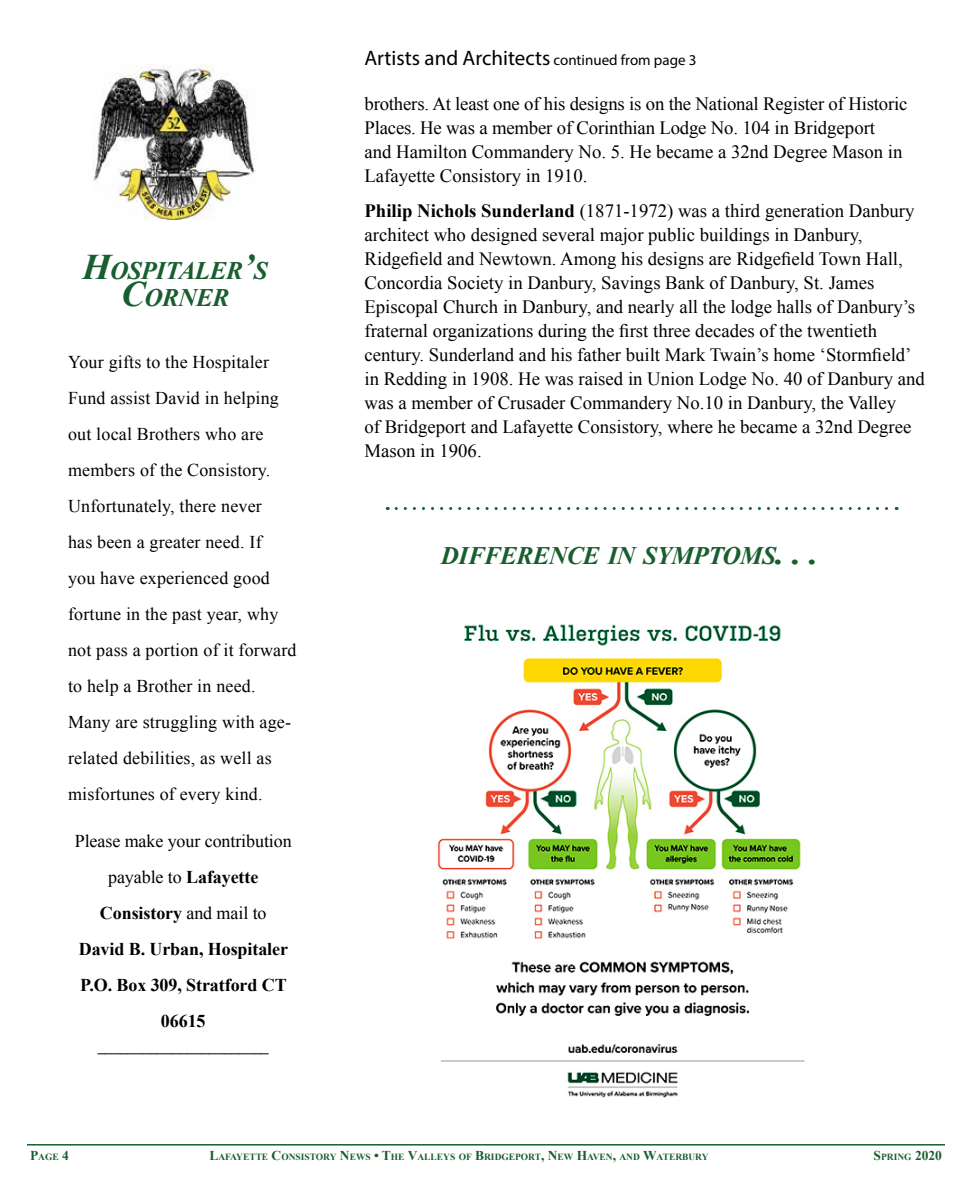
<style>
.page{position:relative;width:972px;height:1188px;background:#fff}
.page>*{position:absolute;margin:0;border:0;box-sizing:border-box;transform-origin:0 0}
.t1{font:italic 700 25.2px/27px "Times New Roman";letter-spacing:-.02em;color:#185e2f;text-align:center}
.t2{font:21px "Myriad Pro";color:#000}
.t3{font:18.75px/24px "Times New Roman";color:#000}
.t4{font:18px/36px "Times New Roman";letter-spacing:.01em;color:#000}
.t5{font:700 18px/36px "Times New Roman";letter-spacing:-.005em;color:#000;text-align:center}
.t6{font:700 15px "Times New Roman";color:#000}
.t7{font:700 13.5px "Times New Roman";color:#185e2f}
.t8{font:700 9.45px "Times New Roman";color:#185e2f}
.s1{font-size:36px}
.s2{font-weight:400}
.s3{font-size:15px}
.s4{font-weight:700}
.s5{font-size:13.5px}
.s6{font-size:9.45px}
</style>
<div class="page">
<hr style="left:27px;top:1144px;width:918px;height:2px;background:#185e2f">
<img style="left:92px;top:64px;width:164px;height:157px">
<svg style="left:396px;top:507px;width:501px;height:3px"></svg>
<img style="left:437px;top:624px;width:368px;height:474px">
<h1 class="t1" style="left:83px;top:256px;width:187px"><span class="s1">H</span>OSPITALER<span class="s1">’</span>S<br><span class="s1">C</span>ORNER</h1>
<p class="t4" style="left:68px;top:344px;width:230px">Your gifts to the Hospitaler<br>Fund assist David in helping out local Brothers who are members of the Consistory.<br>Unfortunately, there never<br>has been a greater need. If<br>you have experienced good fortune in the past year, why not pass a portion of it forward to help a Brother in need.<br>Many are struggling with age&shy;related debilities, as well as misfortunes of every kind.</p>
<p class="t5" style="left:75px;top:823px;width:218px"><span class="s2">Please make your contribution payable to</span> Lafayette<br>Consistory <span class="s2">and mail to<br></span>David B. Urban, Hospitaler<br>P.O. Box 309, Stratford CT<br>06615</p>
<p class="t6" style="left:98px;top:1036px;width:172px">_______________________</p>
<p class="t2" style="left:364px;top:45px;width:333px">Artists and Architects <span class="s3">continued from page 3</span></p>
<p class="t3" style="left:365px;top:92px;width:544px">brothers. At least one of his designs is on the National Register of Historic Places. He was a member of Corinthian Lodge No. 104 in Bridgeport<br>and Hamilton Commandery No. 5. He became a 32nd Degree Mason in Lafayette Consistory in 1910.</p>
<p class="t3" style="left:365px;top:198px;width:562px"><span class="s4">Philip Nichols Sunderland</span> (1871-1972) was a third generation Danbury architect who designed several major public buildings in Danbury, Ridgefield and Newtown. Among his designs are Ridgefield Town Hall, Concordia Society in Danbury, Savings Bank of Danbury, St. James Episcopal Church in Danbury, and nearly all the lodge halls of Danbury’s fraternal organizations during the first three decades of the twentieth century. Sunderland and his father built Mark Twain’s home ‘Stormfield’ in Redding in 1908. He was raised in Union Lodge No. 40 of Danbury and was a member of Crusader Commandery No.10 in Danbury, the Valley<br>of Bridgeport and Lafayette Consistory, where he became a 32nd Degree Mason in 1906.</p>
<h1 class="t1" style="left:441px;top:542px;width:379px">DIFFERENCE IN SYMPTOMS<span class="s1">. . .</span></h1>
<p class="t8" style="left:30px;top:1150px;width:40px"><span class="s5">P</span>AGE <span class="s5">4</span></p>
<p class="t8" style="left:209px;top:1150px;width:501px"><span class="s5">L</span>AFAYETTE <span class="s5">C</span>ONSISTORY <span class="s5">N</span>EWS <span class="s5">• T</span>HE <span class="s5">V</span>ALLEYS OF <span class="s5">B</span>RIDGEPORT<span class="s5">, N</span>EW <span class="s5">H</span>AVEN<span class="s5">,</span> AND <span class="s5">W</span>ATERBURY</p>
<p class="t7" style="left:874px;top:1146px;width:70px">S<span class="s6">PRING</span> 2020</p>
</div>
